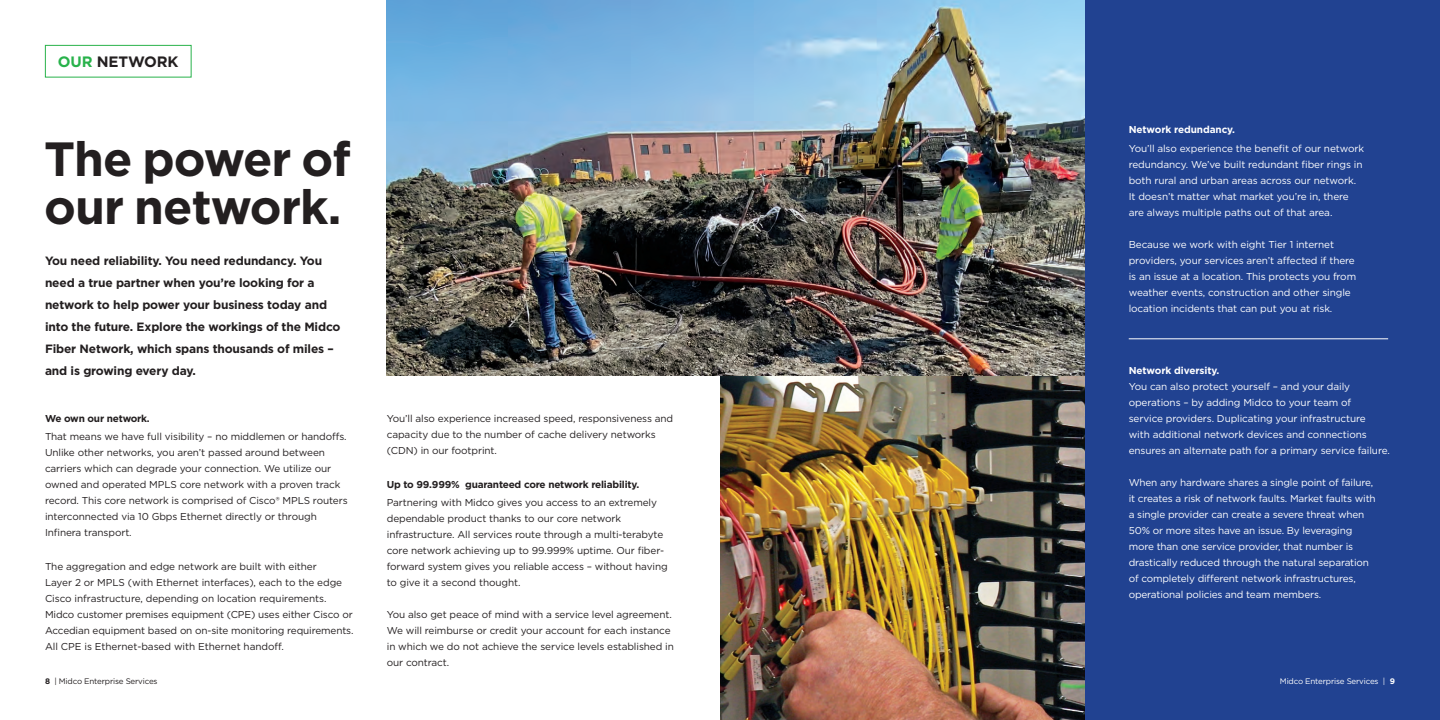
<style>
.page{position:relative;width:1440px;height:720px;background:#fff}
.page>*{position:absolute;margin:0;border:0;box-sizing:border-box;transform-origin:0 0}
.t1{font:700 48px/48px "Gotham";letter-spacing:-.02em;color:#231f20}
.t2{font:700 15px "Gotham";letter-spacing:-.01em;color:#231f20}
.t3{font:700 12px/22px "Gotham";letter-spacing:-.015em;color:#231f20}
.t4{font:10px/16px "Gotham";letter-spacing:-.01em;color:#231f20}
.t5{font:10px/16px "Gotham";letter-spacing:-.01em;color:#fff}
.t6{font:700 10px "Gotham";letter-spacing:-.02em;color:#231f20}
.t7{font:700 10px "Gotham";letter-spacing:-.01em;color:#fff}
.t8{font:8px "Gotham";letter-spacing:-.02em;color:#231f20}
.t9{font:8px "Gotham";letter-spacing:-.02em;color:#fff}
.s1{color:#28b24b}
.s2{font-weight:700}
</style>
<div class="page">
<div style="left:1080px;top:0;width:360px;height:720px;background:#214291"></div>
<img style="left:720px;top:375px;width:364px;height:345px">
<img style="left:387px;top:0;width:697px;height:375px">
<hr style="left:1129px;top:339px;width:259px;height:1px;background:#fff">
<div style="left:45px;top:45px;width:147px;height:32px;border:1px solid #28b24b"></div>
<p class="t2" style="left:58px;top:52px;width:122px"><span class="s1">OUR</span> NETWORK</p>
<p class="t1" style="left:44px;top:134px;width:308px">The power of our network.</p>
<p class="t3" style="left:45px;top:250px;width:297px">You need reliability. You need redundancy. You need a true partner when you’re looking for a network to help power your business today and into the future. Explore the workings of the Midco Fiber Network, which spans thousands of miles – and is growing every day.</p>
<p class="t6" style="left:45px;top:412px;width:106px">We own our network.</p>
<p class="t4" style="left:45px;top:428px;width:304px">That means we have full visibility – no middlemen or handoffs.<br>Unlike other networks, you aren’t passed around between carriers which can degrade your connection. We utilize our owned and operated MPLS core network with a proven track record. This core network is comprised of Cisco® MPLS routers interconnected via 10 Gbps Ethernet directly or through Infinera transport.</p>
<p class="t4" style="left:45px;top:558px;width:310px">The aggregation and edge network are built with either<br>Layer 2 or MPLS (with Ethernet interfaces), each to the edge Cisco infrastructure, depending on location requirements.<br>Midco customer premises equipment (CPE) uses either Cisco or Accedian equipment based on on-site monitoring requirements.<br>All CPE is Ethernet-based with Ethernet handoff.</p>
<p class="t4" style="left:387px;top:410px;width:288px">You’ll also experience increased speed, responsiveness and capacity due to the number of cache delivery networks (CDN) in our footprint.</p>
<p class="t6" style="left:387px;top:478px;width:254px">Up to 99.999% guaranteed core network reliability.</p>
<p class="t4" style="left:387px;top:494px;width:282px">Partnering with Midco gives you access to an extremely dependable product thanks to our core network infrastructure. All services route through a multi-terabyte core network achieving up to 99.999% uptime. Our fiber&shy;forward system gives you reliable access – without having to give it a second thought.</p>
<p class="t4" style="left:387px;top:606px;width:289px">You also get peace of mind with a service level agreement.<br>We will reimburse or credit your account for each instance in which we do not achieve the service levels established in our contract.</p>
<p class="t7" style="left:1129px;top:123px;width:108px">Network redundancy.</p>
<p class="t5" style="left:1129px;top:140px;width:237px">You’ll also experience the benefit of our network redundancy. We’ve built redundant fiber rings in both rural and urban areas across our network.<br>It doesn’t matter what market you’re in, there are always multiple paths out of that area.</p>
<p class="t5" style="left:1129px;top:236px;width:229px">Because we work with eight Tier 1 internet providers, your services aren’t affected if there is an issue at a location. This protects you from weather events, construction and other single location incidents that can put you at risk.</p>
<p class="t5" style="left:1129px;top:362px;width:263px"><span class="s2">Network diversity.<br></span>You can also protect yourself – and your daily operations – by adding Midco to your team of<br>service providers. Duplicating your infrastructure<br>with additional network devices and connections ensures an alternate path for a primary service failure.</p>
<p class="t5" style="left:1129px;top:474px;width:249px">When any hardware shares a single point of failure, it creates a risk of network faults. Market faults with a single provider can create a severe threat when 50% or more sites have an issue. By leveraging more than one service provider, that number is drastically reduced through the natural separation of completely different network infrastructures, operational policies and team members.</p>
<p class="t8" style="left:45px;top:676px;width:114px"><span class="s2">8</span> | Midco Enterprise Services</p>
<p class="t9" style="left:1280px;top:676px;width:117px">Midco Enterprise Services | <span class="s2">9</span></p>
</div>
